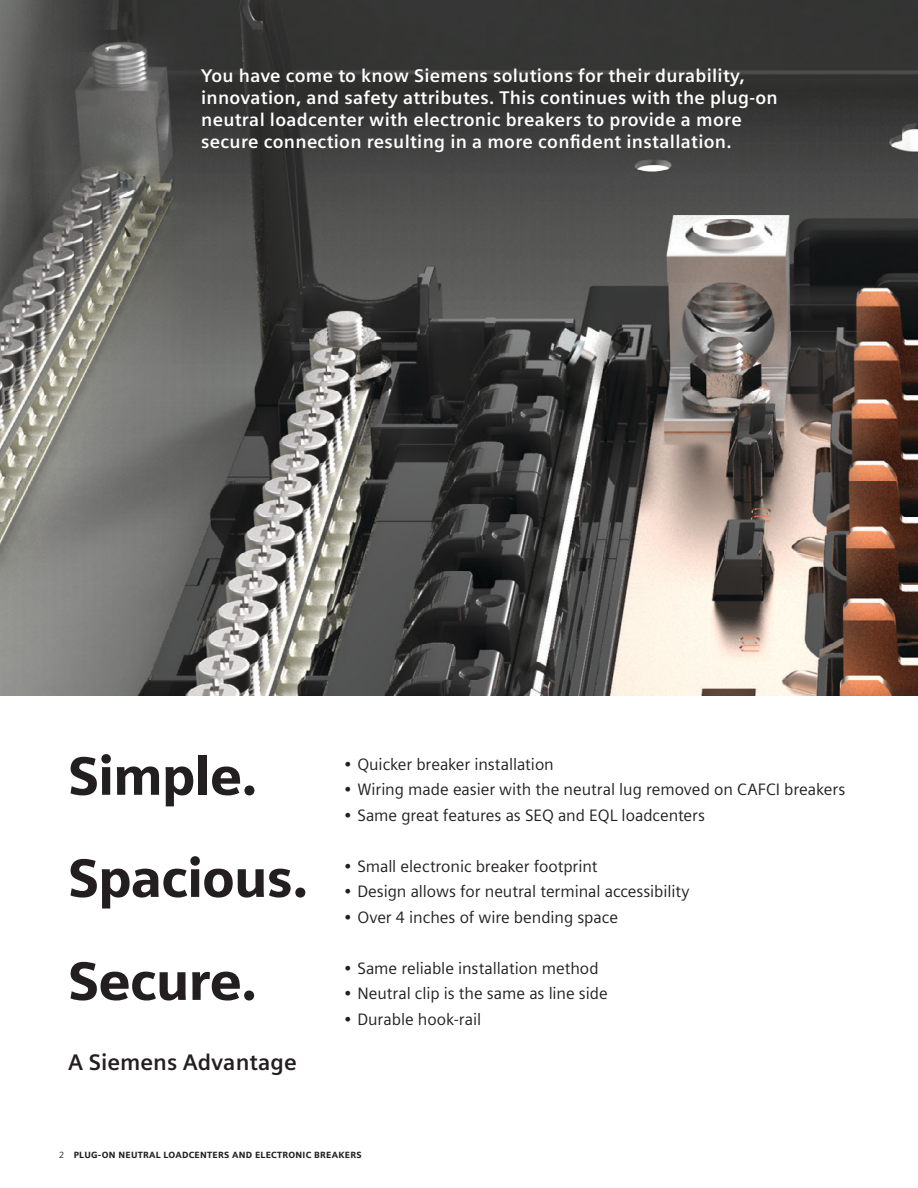
<style>
.page{position:relative;width:918px;height:1188px;background:#fff}
.page>*{position:absolute;margin:0;border:0;box-sizing:border-box;transform-origin:0 0}
.t1{font:900 54px/102.6px "Siemens Sans";color:#231f20}
.t2{font:700 22.5px "Siemens Sans";color:#231f20}
.t3{font:700 18.3px/22px "Siemens Sans";letter-spacing:.015em;color:#fff}
.t4{font:16.5px "Siemens Sans";letter-spacing:-.005em;color:#231f20}
.t5{font:900 9px "Siemens Sans";letter-spacing:.03em;color:#231f20}
.s1{font-weight:400}
</style>
<div class="page">
<img style="left:0;top:0;width:918px;height:696px">
<p class="t3" style="left:201px;top:64px;width:578px">You have come to know Siemens solutions for their durability, innovation, and safety attributes. This continues with the plug-on neutral loadcenter with electronic breakers to provide a more secure connection resulting in a more confident installation.</p>
<h1 class="t1" style="left:68px;top:722px;width:242px">SIMPLE.<br>SPACIOUS.<br>SECURE.</h1>
<h2 class="t2" style="left:68px;top:1045px;width:230px">A Siemens Advantage</h2>
<p class="t4" style="left:344px;top:751px;width:212px">• Quicker breaker installation</p>
<p class="t4" style="left:344px;top:777px;width:503px">• Wiring made easier with the neutral lug removed on CAFCI breakers</p>
<p class="t4" style="left:344px;top:802px;width:363px">• Same great features as SEQ and EQL loadcenters</p>
<p class="t4" style="left:344px;top:854px;width:255px">• Small electronic breaker footprint</p>
<p class="t4" style="left:344px;top:879px;width:347px">• Design allows for neutral terminal accessibility</p>
<p class="t4" style="left:344px;top:905px;width:276px">• Over 4 inches of wire bending space</p>
<p class="t4" style="left:344px;top:956px;width:256px">• Same reliable installation method</p>
<p class="t4" style="left:344px;top:981px;width:265px">• Neutral clip is the same as line side</p>
<p class="t4" style="left:344px;top:1007px;width:139px">• Durable hook-rail</p>
<p class="t5" style="left:60px;top:1148px;width:303px"><span class="s1">2</span> PLUG-ON NEUTRAL LOADCENTERS AN D ELECTRON IC BREAKERS</p>
</div>
